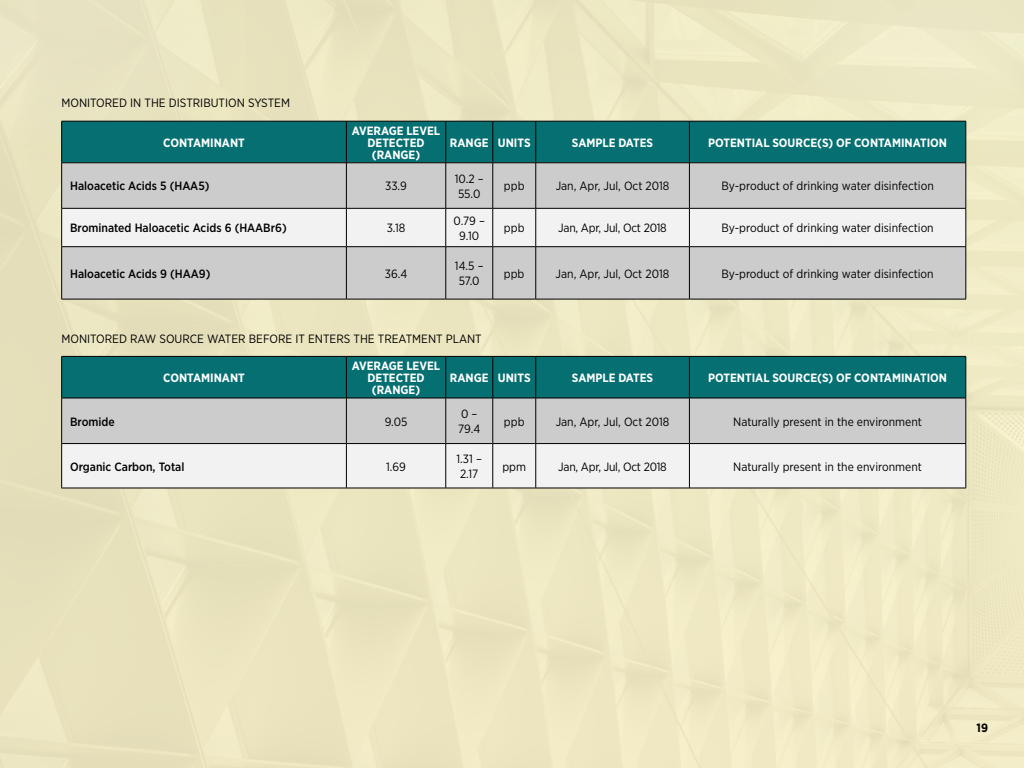
<style>
.page{position:relative;width:1024px;height:768px;background:#fff}
.page>*{position:absolute;margin:0;border:0;box-sizing:border-box;transform-origin:0 0}
.t1{font:12px/14.4px "Gotham Narrow";color:#000;text-align:center}
.t2{font:700 12px/12px "Gotham Narrow";color:#fff;text-align:center}
.t3{font:500 12px "Gotham Narrow";color:#000}
.t4{font:12px "Gotham Narrow";letter-spacing:-.02em;color:#000}
.t5{font:700 12px "Gotham Narrow";color:#000}
</style>
<div class="page">
<svg style="left:760px;top:0;width:264px;height:152px;background:#ece8c5"></svg>
<svg style="left:0;top:0;width:244px;height:152px;background:#e8e3c1"></svg>
<div style="left:62px;top:357px;width:904px;height:41px;background:#056f71"></div>
<div style="left:62px;top:399px;width:904px;height:44px;background:#ccc"></div>
<div style="left:62px;top:444px;width:904px;height:44px;background:#f2f2f2"></div>
<hr style="left:61px;top:356px;width:285px;height:1px;background:#000">
<hr style="left:61px;top:357px;width:1px;height:41px;background:#000">
<hr style="left:346px;top:356px;width:100px;height:1px;background:#000">
<hr style="left:346px;top:357px;width:1px;height:41px;background:#000">
<hr style="left:446px;top:356px;width:47px;height:1px;background:#000">
<hr style="left:446px;top:357px;width:1px;height:41px;background:#000">
<hr style="left:493px;top:356px;width:43px;height:1px;background:#000">
<hr style="left:493px;top:357px;width:1px;height:41px;background:#000">
<hr style="left:536px;top:356px;width:153px;height:1px;background:#000">
<hr style="left:536px;top:357px;width:1px;height:41px;background:#000">
<hr style="left:689px;top:356px;width:277px;height:1px;background:#000">
<hr style="left:689px;top:357px;width:1px;height:41px;background:#000">
<hr style="left:966px;top:357px;width:1px;height:41px;background:#000">
<hr style="left:61px;top:398px;width:285px;height:1px;background:#000">
<hr style="left:61px;top:398px;width:1px;height:45px;background:#000">
<hr style="left:346px;top:398px;width:100px;height:1px;background:#000">
<hr style="left:346px;top:398px;width:1px;height:45px;background:#000">
<hr style="left:446px;top:398px;width:47px;height:1px;background:#000">
<hr style="left:446px;top:398px;width:1px;height:45px;background:#000">
<hr style="left:493px;top:398px;width:43px;height:1px;background:#000">
<hr style="left:493px;top:398px;width:1px;height:45px;background:#000">
<hr style="left:536px;top:398px;width:153px;height:1px;background:#000">
<hr style="left:536px;top:398px;width:1px;height:45px;background:#000">
<hr style="left:689px;top:398px;width:277px;height:1px;background:#000">
<hr style="left:689px;top:398px;width:1px;height:45px;background:#000">
<hr style="left:966px;top:398px;width:1px;height:45px;background:#000">
<hr style="left:61px;top:443px;width:285px;height:1px;background:#000">
<hr style="left:61px;top:444px;width:1px;height:44px;background:#000">
<hr style="left:346px;top:443px;width:100px;height:1px;background:#000">
<hr style="left:346px;top:444px;width:1px;height:44px;background:#000">
<hr style="left:446px;top:443px;width:47px;height:1px;background:#000">
<hr style="left:446px;top:444px;width:1px;height:44px;background:#000">
<hr style="left:493px;top:443px;width:43px;height:1px;background:#000">
<hr style="left:493px;top:444px;width:1px;height:44px;background:#000">
<hr style="left:536px;top:443px;width:153px;height:1px;background:#000">
<hr style="left:536px;top:444px;width:1px;height:44px;background:#000">
<hr style="left:689px;top:443px;width:277px;height:1px;background:#000">
<hr style="left:689px;top:444px;width:1px;height:44px;background:#000">
<hr style="left:966px;top:444px;width:1px;height:44px;background:#000">
<hr style="left:61px;top:488px;width:285px;height:1px;background:#000">
<hr style="left:346px;top:488px;width:100px;height:1px;background:#000">
<hr style="left:446px;top:488px;width:47px;height:1px;background:#000">
<hr style="left:493px;top:488px;width:43px;height:1px;background:#000">
<hr style="left:536px;top:488px;width:153px;height:1px;background:#000">
<hr style="left:689px;top:488px;width:277px;height:1px;background:#000">
<div style="left:62px;top:122px;width:904px;height:41px;background:#056f71"></div>
<div style="left:62px;top:164px;width:904px;height:135px;background:#ccc"></div>
<div style="left:62px;top:209px;width:904px;height:37px;background:#f2f2f2"></div>
<hr style="left:61px;top:121px;width:285px;height:1px;background:#000">
<hr style="left:61px;top:121px;width:1px;height:42px;background:#000">
<hr style="left:346px;top:121px;width:100px;height:1px;background:#000">
<hr style="left:346px;top:121px;width:1px;height:42px;background:#000">
<hr style="left:446px;top:121px;width:47px;height:1px;background:#000">
<hr style="left:446px;top:121px;width:1px;height:42px;background:#000">
<hr style="left:493px;top:121px;width:43px;height:1px;background:#000">
<hr style="left:493px;top:121px;width:1px;height:42px;background:#000">
<hr style="left:536px;top:121px;width:153px;height:1px;background:#000">
<hr style="left:536px;top:121px;width:1px;height:42px;background:#000">
<hr style="left:689px;top:121px;width:277px;height:1px;background:#000">
<hr style="left:689px;top:121px;width:1px;height:42px;background:#000">
<hr style="left:966px;top:121px;width:1px;height:42px;background:#000">
<hr style="left:61px;top:163px;width:285px;height:1px;background:#000">
<hr style="left:61px;top:163px;width:1px;height:45px;background:#000">
<hr style="left:346px;top:163px;width:100px;height:1px;background:#000">
<hr style="left:346px;top:163px;width:1px;height:45px;background:#000">
<hr style="left:446px;top:163px;width:47px;height:1px;background:#000">
<hr style="left:446px;top:163px;width:1px;height:45px;background:#000">
<hr style="left:493px;top:163px;width:43px;height:1px;background:#000">
<hr style="left:493px;top:163px;width:1px;height:45px;background:#000">
<hr style="left:536px;top:163px;width:153px;height:1px;background:#000">
<hr style="left:536px;top:163px;width:1px;height:45px;background:#000">
<hr style="left:689px;top:163px;width:277px;height:1px;background:#000">
<hr style="left:689px;top:163px;width:1px;height:45px;background:#000">
<hr style="left:966px;top:163px;width:1px;height:45px;background:#000">
<hr style="left:61px;top:208px;width:285px;height:1px;background:#000">
<hr style="left:61px;top:209px;width:1px;height:37px;background:#000">
<hr style="left:346px;top:208px;width:100px;height:1px;background:#000">
<hr style="left:346px;top:209px;width:1px;height:37px;background:#000">
<hr style="left:446px;top:208px;width:47px;height:1px;background:#000">
<hr style="left:446px;top:209px;width:1px;height:37px;background:#000">
<hr style="left:493px;top:208px;width:43px;height:1px;background:#000">
<hr style="left:493px;top:209px;width:1px;height:37px;background:#000">
<hr style="left:536px;top:208px;width:153px;height:1px;background:#000">
<hr style="left:536px;top:209px;width:1px;height:37px;background:#000">
<hr style="left:689px;top:208px;width:277px;height:1px;background:#000">
<hr style="left:689px;top:209px;width:1px;height:37px;background:#000">
<hr style="left:966px;top:209px;width:1px;height:37px;background:#000">
<hr style="left:61px;top:246px;width:285px;height:1px;background:#000">
<hr style="left:61px;top:247px;width:1px;height:52px;background:#000">
<hr style="left:346px;top:246px;width:100px;height:1px;background:#000">
<hr style="left:346px;top:247px;width:1px;height:52px;background:#000">
<hr style="left:446px;top:246px;width:47px;height:1px;background:#000">
<hr style="left:446px;top:247px;width:1px;height:52px;background:#000">
<hr style="left:493px;top:246px;width:43px;height:1px;background:#000">
<hr style="left:493px;top:247px;width:1px;height:52px;background:#000">
<hr style="left:536px;top:246px;width:153px;height:1px;background:#000">
<hr style="left:536px;top:247px;width:1px;height:52px;background:#000">
<hr style="left:689px;top:246px;width:277px;height:1px;background:#000">
<hr style="left:689px;top:247px;width:1px;height:52px;background:#000">
<hr style="left:966px;top:247px;width:1px;height:52px;background:#000">
<hr style="left:61px;top:299px;width:285px;height:1px;background:#000">
<hr style="left:346px;top:299px;width:100px;height:1px;background:#000">
<hr style="left:446px;top:299px;width:47px;height:1px;background:#000">
<hr style="left:493px;top:299px;width:43px;height:1px;background:#000">
<hr style="left:536px;top:299px;width:153px;height:1px;background:#000">
<hr style="left:689px;top:299px;width:277px;height:1px;background:#000">
<p class="t1" style="left:61px;top:95px;width:230px">MONITORED IN THE DISTRIBUTION SYSTEM</p>
<p class="t2" style="left:163px;top:136px;width:83px">CONTAMINANT</p>
<p class="t2" style="left:352px;top:124px;width:90px">AVERAGE LEVEL<br>DETECTED (RANGE)</p>
<p class="t2" style="left:450px;top:136px;width:82px">RANGE UNITS</p>
<p class="t2" style="left:572px;top:136px;width:83px">SAMPLE DATES</p>
<p class="t2" style="left:708px;top:136px;width:240px">POTENTIAL SOURCE(S) OF CONTAMINATION</p>
<p class="t3" style="left:70px;top:179px;width:141px">Haloacetic Acids 5 (HAA5)</p>
<p class="t1" style="left:385px;top:179px;width:23px">33.9</p>
<p class="t1" style="left:455px;top:171px;width:30px;text-align:left">10.2 –<br>55.0</p>
<p class="t1" style="left:504px;top:179px;width:22px">ppb</p>
<p class="t1" style="left:556px;top:179px;width:115px">Jan, Apr, Jul, Oct 2018</p>
<p class="t1" style="left:721px;top:179px;width:214px">By-product of drinking water disinfection</p>
<p class="t3" style="left:70px;top:220px;width:218px">Brominated Haloacetic Acids 6 (HAABr6)</p>
<p class="t1" style="left:387px;top:221px;width:20px">3.18</p>
<p class="t1" style="left:454px;top:213px;width:33px">0.79 –<br>9.10</p>
<p class="t1" style="left:504px;top:221px;width:22px">ppb</p>
<p class="t4" style="left:558px;top:221px;width:110px">Jan, Apr, Jul, Oct 2018</p>
<p class="t1" style="left:721px;top:221px;width:214px">By-product of drinking water disinfection</p>
<p class="t3" style="left:70px;top:266px;width:142px">Haloacetic Acids 9 (HAA9)</p>
<p class="t1" style="left:385px;top:266px;width:24px">36.4</p>
<p class="t1" style="left:455px;top:259px;width:30px">14.5 –<br>57.0</p>
<p class="t1" style="left:504px;top:266px;width:22px">ppb</p>
<p class="t1" style="left:556px;top:266px;width:115px">Jan, Apr, Jul, Oct 2018</p>
<p class="t1" style="left:721px;top:266px;width:214px">By-product of drinking water disinfection</p>
<p class="t1" style="left:61px;top:332px;width:422px">MONITORED RAW SOURCE WATER BEFORE IT ENTERS THE TREATMENT PLANT</p>
<p class="t2" style="left:163px;top:372px;width:83px">CONTAMINANT</p>
<p class="t2" style="left:352px;top:360px;width:90px">AVERAGE LEVEL<br>DETECTED (RANGE)</p>
<p class="t2" style="left:450px;top:372px;width:82px">RANGE UNITS</p>
<p class="t2" style="left:572px;top:372px;width:83px">SAMPLE DATES</p>
<p class="t2" style="left:708px;top:372px;width:240px">POTENTIAL SOURCE(S) OF CONTAMINATION</p>
<p class="t3" style="left:70px;top:414px;width:46px">Bromide</p>
<p class="t1" style="left:385px;top:414px;width:24px">9.05</p>
<p class="t1" style="left:458px;top:407px;width:24px;text-align:left">0 –<br>79.4</p>
<p class="t1" style="left:504px;top:414px;width:22px">ppb</p>
<p class="t1" style="left:556px;top:414px;width:115px">Jan, Apr, Jul, Oct 2018</p>
<p class="t1" style="left:733px;top:414px;width:190px">Naturally present in the environment</p>
<p class="t3" style="left:70px;top:459px;width:116px">Organic Carbon, Total</p>
<p class="t1" style="left:386px;top:459px;width:21px">1.69</p>
<p class="t1" style="left:456px;top:452px;width:27px">1.31 –<br>2.17</p>
<p class="t1" style="left:502px;top:459px;width:25px">ppm</p>
<p class="t4" style="left:558px;top:459px;width:110px">Jan, Apr, Jul, Oct 2018</p>
<p class="t1" style="left:733px;top:459px;width:190px">Naturally present in the environment</p>
<p class="t5" style="left:977px;top:720px;width:13px">19</p>
</div>
